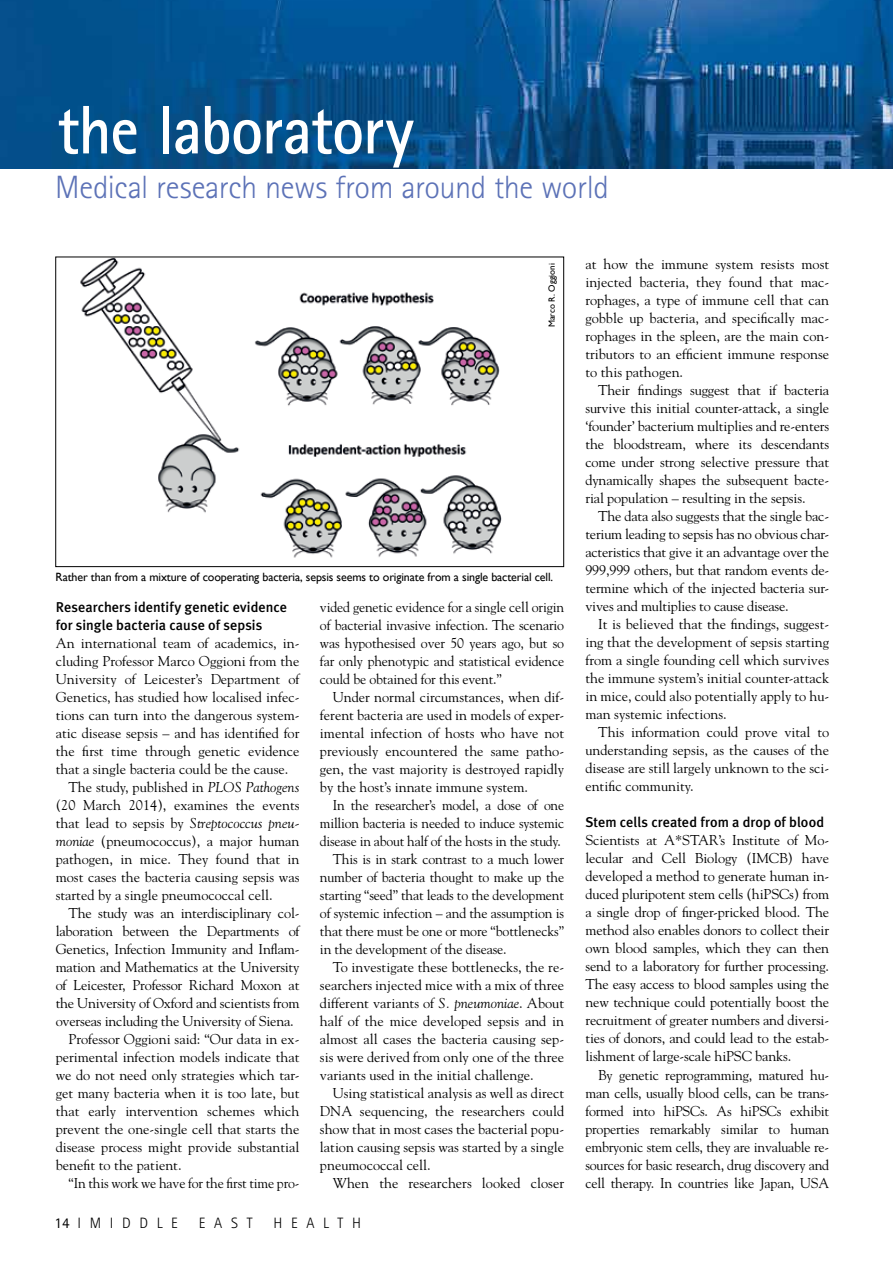
<style>
.page{position:relative;width:893px;height:1263px;background:#fff}
.page>*{position:absolute;margin:0;border:0;box-sizing:border-box;transform-origin:0 0}
.t1{font:700 68.7px "Rotis Sans Serif";letter-spacing:-.015em;color:#fff;scale:.93 1}
.t2{font:300 32.25px "Rotis Sans Serif";letter-spacing:-.015em;color:#5c72b7}
.t3{font:300 15px "Rotis Sans Serif";letter-spacing:.58em;color:#000}
.t4{font:14.25px/18px "Goudy";color:#000;text-align:justify}
.t5{font:14.25px "Goudy";color:#000;scale:.96 1}
.t6{font:500 14.25px/18px "Meta Plus";letter-spacing:.005em;color:#000}
.t7{font:12px "Gill Sans";letter-spacing:-.01em;color:#000}
.t8{font:9px "Gill Sans";color:#000}
.s1{font-style:italic}
.s2{font-weight:400}
</style>
<div class="page">
<img style="left:0;top:0;width:893px;height:169px">
<img style="left:80px;top:259px;width:422px;height:299px">
<div style="left:55px;top:257px;width:509px;height:310px;border:1px solid #000"></div>
<h1 class="t1" style="left:57px;top:87px;width:385px">the laboratory</h1>
<h2 class="t2" style="left:55px;top:169px;width:555px">Medical research news from around the world</h2>
<p class="t8" style="left:547px;top:327px;width:66px;rotate:-90deg">Marco R. Oggioni</p>
<p class="t7" style="left:56px;top:570px;width:499px">Rather than from a mixture of cooperating bacteria, sepsis seems to originate from a single bacterial cell.</p>
<p class="t6" style="left:56px;top:597px;width:233px">Researchers identify genetic evidence for single bacteria cause of sepsis</p>
<p class="t4" style="left:56px;top:633px;width:245px">An international team of academics, in-</p>
<p class="t4" style="left:56px;top:651px;width:245px">cluding Professor Marco Oggioni from the</p>
<p class="t4" style="left:56px;top:669px;width:245px">University of Leicester’s Department of</p>
<p class="t4" style="left:56px;top:687px;width:245px">Genetics, has studied how localised infec-</p>
<p class="t4" style="left:56px;top:705px;width:245px">tions can turn into the dangerous system-</p>
<p class="t4" style="left:56px;top:723px;width:245px">atic disease sepsis – and has identified for</p>
<p class="t4" style="left:56px;top:741px;width:245px">the first time through genetic evidence</p>
<p class="t4" style="left:56px;top:759px;width:234px">that a single bacteria could be the cause.</p>
<p class="t4" style="left:68px;top:777px;width:233px">The study, published in <span class="s1">PLOS Pathogens</span></p>
<p class="t4" style="left:56px;top:795px;width:245px">(20 March 2014), examines the events</p>
<p class="t4" style="left:56px;top:813px;width:245px">that lead to sepsis by <span class="s1">Streptococcus pneu-</span></p>
<p class="t4" style="left:56px;top:831px;width:245px"><span class="s1">moniae</span> (pneumococcus), a major human</p>
<p class="t4" style="left:56px;top:849px;width:245px">pathogen, in mice. They found that in</p>
<p class="t4" style="left:56px;top:867px;width:245px">most cases the bacteria causing sepsis was</p>
<p class="t4" style="left:56px;top:885px;width:218px">started by a single pneumococcal cell.</p>
<p class="t4" style="left:68px;top:903px;width:233px">The study was an interdisciplinary col-</p>
<p class="t4" style="left:56px;top:921px;width:245px">laboration between the Departments of</p>
<p class="t4" style="left:56px;top:939px;width:245px">Genetics, Infection Immunity and Inflam-</p>
<p class="t4" style="left:56px;top:957px;width:245px">mation and Mathematics at the University</p>
<p class="t4" style="left:56px;top:975px;width:245px">of Leicester, Professor Richard Moxon at</p>
<p class="t4" style="left:56px;top:993px;width:245px">the University of Oxford and scientists from</p>
<p class="t4" style="left:56px;top:1011px;width:239px">overseas including the University of Siena.</p>
<p class="t4" style="left:68px;top:1029px;width:233px">Professor Oggioni said: “Our data in ex-</p>
<p class="t4" style="left:56px;top:1047px;width:245px">perimental infection models indicate that</p>
<p class="t4" style="left:56px;top:1065px;width:245px">we do not need only strategies which tar-</p>
<p class="t4" style="left:56px;top:1083px;width:245px">get many bacteria when it is too late, but</p>
<p class="t4" style="left:56px;top:1101px;width:245px">that early intervention schemes which</p>
<p class="t4" style="left:56px;top:1119px;width:245px">prevent the one-single cell that starts the</p>
<p class="t4" style="left:56px;top:1137px;width:245px">disease process might provide substantial</p>
<p class="t4" style="left:56px;top:1155px;width:127px">benefit to the patient.</p>
<p class="t4" style="left:68px;top:1173px;width:233px">“In this work we have for the first time pro-</p>
<p class="t4" style="left:320px;top:597px;width:246px">vided genetic evidence for a single cell origin of bacterial invasive infection. The scenario was hypothesised over 50 years ago, but so far only phenotypic and statistical evidence could be obtained for this event.”</p>
<p class="t4" style="left:320px;top:687px;width:246px;text-indent:13px">Under normal circumstances, when dif&shy;ferent bacteria are used in models of exper&shy;imental infection of hosts who have not previously encountered the same patho&shy;gen, the vast majority is destroyed rapidly by the host’s innate immune system.</p>
<p class="t5" style="left:333px;top:796px;width:243px">In the researcher’s model, a dose of one</p>
<p class="t5" style="left:320px;top:814px;width:256px">million bacteria is needed to induce systemic</p>
<p class="t5" style="left:320px;top:832px;width:252px">disease in about half of the hosts in the study.</p>
<p class="t4" style="left:333px;top:849px;width:233px">This is in stark contrast to a much lower</p>
<p class="t4" style="left:320px;top:867px;width:246px">number of bacteria thought to make up the</p>
<p class="t4" style="left:320px;top:885px;width:246px">starting “seed” that leads to the development</p>
<p class="t4" style="left:320px;top:903px;width:246px">of systemic infection – and the assumption is</p>
<p class="t4" style="left:320px;top:921px;width:246px">that there must be one or more “bottlenecks”</p>
<p class="t4" style="left:320px;top:939px;width:188px">in the development of the disease.</p>
<p class="t4" style="left:333px;top:957px;width:233px">To investigate these bottlenecks, the re-</p>
<p class="t4" style="left:320px;top:975px;width:246px">searchers injected mice with a mix of three</p>
<p class="t4" style="left:320px;top:993px;width:246px">different variants of <span class="s1">S. pneumoniae</span>. About</p>
<p class="t4" style="left:320px;top:1011px;width:246px">half of the mice developed sepsis and in</p>
<p class="t4" style="left:320px;top:1029px;width:246px">almost all cases the bacteria causing sep-</p>
<p class="t4" style="left:320px;top:1047px;width:246px">sis were derived from only one of the three</p>
<p class="t4" style="left:320px;top:1065px;width:215px">variants used in the initial challenge.</p>
<p class="t4" style="left:333px;top:1083px;width:233px">Using statistical analysis as well as direct</p>
<p class="t4" style="left:320px;top:1101px;width:246px">DNA sequencing, the researchers could</p>
<p class="t4" style="left:320px;top:1119px;width:246px">show that in most cases the bacterial popu-</p>
<p class="t4" style="left:320px;top:1137px;width:246px">lation causing sepsis was started by a single</p>
<p class="t4" style="left:320px;top:1155px;width:112px">pneumococcal cell.</p>
<p class="t4" style="left:333px;top:1173px;width:233px">When the researchers looked closer</p>
<p class="t3" style="left:55px;top:1214px;width:125px"><span class="s2">14</span> IMIDDLE</p>
<p class="t3" style="left:199px;top:1214px;width:55px">EAST</p>
<p class="t3" style="left:274px;top:1214px;width:89px">HEALTH</p>
<p class="t4" style="left:585px;top:255px;width:245px">at how the immune system resists most injected bacteria, they found that mac&shy;rophages, a type of immune cell that can gobble up bacteria, and specifically mac&shy;rophages in the spleen, are the main con&shy;tributors to an efficient immune response to this pathogen.</p>
<p class="t4" style="left:585px;top:381px;width:245px;text-indent:13px">Their findings suggest that if bacteria survive this initial counter-attack, a single ‘founder’ bacterium multiplies and re-enters the bloodstream, where its descendants come under strong selective pressure that dynamically shapes the subsequent bacte&shy;rial population – resulting in the sepsis.</p>
<p class="t4" style="left:585px;top:507px;width:245px;text-indent:13px">The data also suggests that the single bac&shy;terium leading to sepsis has no obvious char&shy;acteristics that give it an advantage over the 999,999 others, but that random events de&shy;termine which of the injected bacteria sur&shy;vives and multiplies to cause disease.</p>
<p class="t4" style="left:585px;top:615px;width:245px;text-indent:13px">It is believed that the findings, suggest&shy;ing that the development of sepsis starting from a single founding cell which survives the immune system’s initial counter-attack in mice, could also potentially apply to hu&shy;man systemic infections.</p>
<p class="t4" style="left:585px;top:723px;width:245px;text-indent:13px">This information could prove vital to understanding sepsis, as the causes of the disease are still largely unknown to the sci&shy;entific community.</p>
<p class="t6" style="left:585px;top:813px;width:240px">Stem cells created from a drop of blood</p>
<p class="t4" style="left:585px;top:831px;width:245px">Scientists at A*STAR’s Institute of Mo&shy;lecular and Cell Biology (IMCB) have developed a method to generate human in&shy;duced pluripotent stem cells (hiPSCs) from a single drop of finger-pricked blood. The method also enables donors to collect their own blood samples, which they can then send to a laboratory for further processing.<br>The easy access to blood samples using the new technique could potentially boost the recruitment of greater numbers and diversi&shy;ties of donors, and could lead to the estab&shy;lishment of large-scale hiPSC banks.</p>
<p class="t4" style="left:585px;top:1065px;width:245px;text-indent:13px">By genetic reprogramming, matured hu&shy;man cells, usually blood cells, can be trans&shy;formed into hiPSCs. As hiPSCs exhibit properties remarkably similar to human embryonic stem cells, they are invaluable re&shy;sources for basic research, drug discovery and cell therapy. In countries like Japan, USA</p>
</div>
